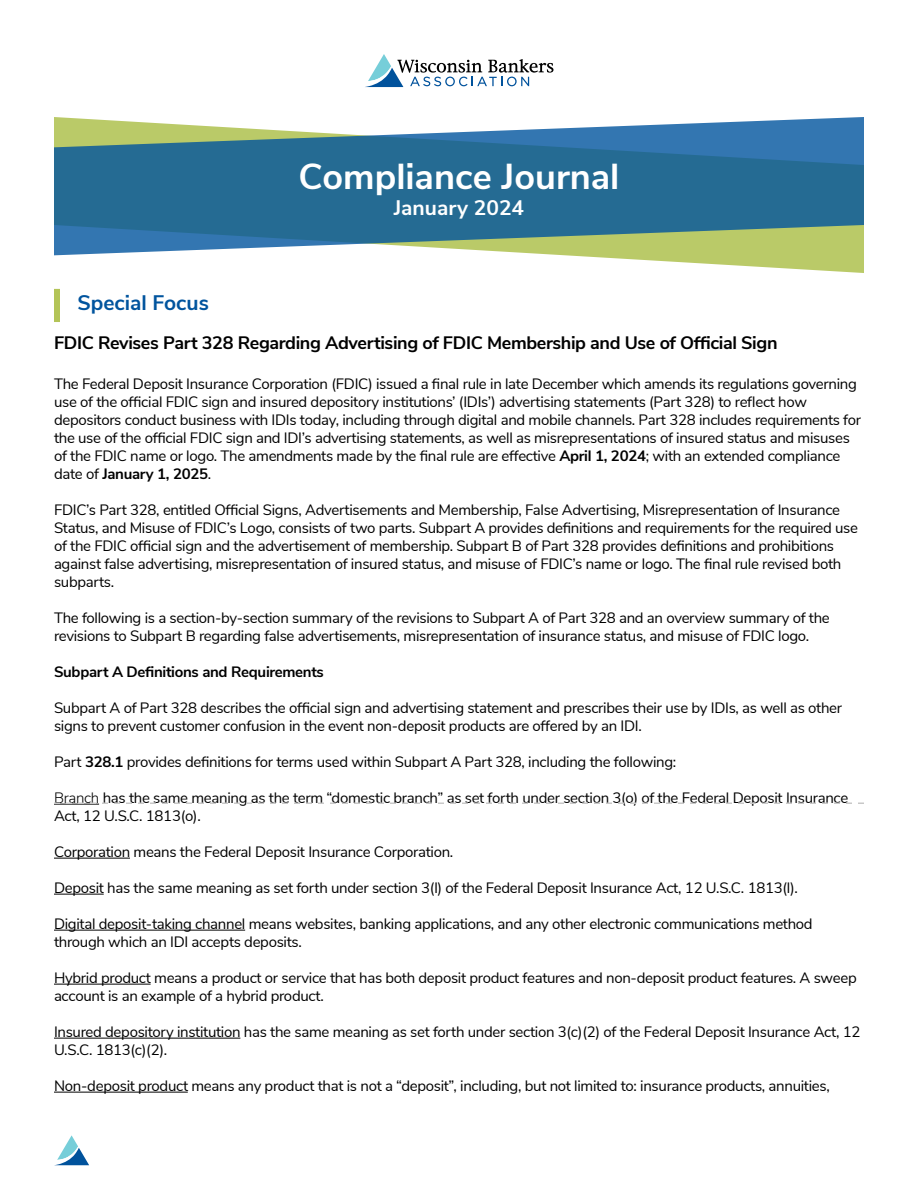
<style>
.page{position:relative;width:918px;height:1188px;background:#fff}
.page>*{position:absolute;margin:0;border:0;box-sizing:border-box;transform-origin:0 0}
.t1{font:700 36px "Nunito Sans";color:#fff}
.t2{font:700 21px "Nunito Sans";color:#00549e}
.t3{font:700 21px "Nunito Sans";color:#fff}
.t4{font:700 18px "Nunito Sans";letter-spacing:-.02em;color:#000}
.t5{font:15px/18px "Nunito Sans";letter-spacing:-.02em;color:#000}
.t6{font:700 15px "Nunito Sans";letter-spacing:-.02em;color:#000}
.s1{font-weight:700}
.s2{font-weight:300}
</style>
<div class="page">
<svg style="left:365px;top:54px;width:189px;height:33px"></svg>
<svg style="left:56px;top:1135px;width:33px;height:30px"></svg>
<svg style="left:54px;top:255px;width:810px;height:18px"></svg>
<svg style="left:54px;top:117px;width:810px;height:138px;background:#4d869c"></svg>
<hr style="left:54px;top:804px;width:45px;height:1px;background:#000">
<hr style="left:54px;top:858px;width:76px;height:1px;background:#000">
<hr style="left:54px;top:894px;width:50px;height:1px;background:#000">
<hr style="left:54px;top:930px;width:191px;height:1px;background:#000">
<hr style="left:54px;top:984px;width:97px;height:1px;background:#000">
<hr style="left:54px;top:1038px;width:186px;height:1px;background:#000">
<hr style="left:54px;top:1092px;width:134px;height:1px;background:#000">
<div style="left:54px;top:289px;width:6px;height:33px;background:#b3c457"></div>
<svg style="left:54px;top:802px;width:810px;height:2px"></svg>
<h2 class="t2" style="left:77px;top:287px;width:133px">Special Focus</h2>
<h1 class="t1" style="left:299px;top:151px;width:322px">Compliance Journal</h1>
<h2 class="t3" style="left:394px;top:192px;width:132px">January 2024</h2>
<p class="t4" style="left:54px;top:330px;width:725px">FDIC Revises Part 328 Regarding Advertising of FDIC Membership and Use of Official Sign</p>
<p class="t5" style="left:54px;top:374px;width:809px">The Federal Deposit Insurance Corporation (FDIC) issued a final rule in late December which amends its regulations governing use of the official FDIC sign and insured depository institutions’ (IDIs’) advertising statements (Part 328) to reflect how depositors conduct business with IDIs today, including through digital and mobile channels. Part 328 includes requirements for the use of the official FDIC sign and IDI’s advertising statements, as well as misrepresentations of insured status and misuses of the FDIC name or logo. The amendments made by the final rule are effective <span class="s1">April 1, 2024</span>; with an extended compliance date of <span class="s1">January 1, 2025</span>.</p>
<p class="t5" style="left:54px;top:500px;width:806px">FDIC’s Part 328, entitled Official Signs, Advertisements and Membership, False Advertising, Misrepresentation of Insurance Status, and Misuse of FDIC’s Logo, consists of two parts. Subpart A provides definitions and requirements for the required use of the FDIC official sign and the advertisement of membership. Subpart B of Part 328 provides definitions and prohibitions against false advertising, misrepresentation of insured status, and misuse of FDIC’s name or logo. The final rule revised both subparts.</p>
<p class="t5" style="left:54px;top:608px;width:777px">The following is a section-by-section summary of the revisions to Subpart A of Part 328 and an overview summary of the revisions to Subpart B regarding false advertisements, misrepresentation of insurance status, and misuse of FDIC logo.</p>
<p class="t6" style="left:54px;top:661px;width:271px">Subpart A Definitions and Requirements</p>
<p class="t5" style="left:54px;top:698px;width:790px">Subpart A of Part 328 describes the official sign and advertising statement and prescribes their use by IDIs, as well as other signs to prevent customer confusion in the event non-deposit products are offered by an IDI.</p>
<p class="t5" style="left:54px;top:752px;width:624px">Part <span class="s1">328.1</span> provides definitions for terms used within Subpart A Part 328, including the following:</p>
<p class="t5" style="left:54px;top:788px;width:796px"><span class="s2">Branch</span> has the same meaning as the term “domestic branch” as set forth under section 3(o) of the Federal Deposit Insurance<br>Act, 12 U.S.C. 1813(o).</p>
<p class="t5" style="left:54px;top:842px;width:401px">Corporation means the Federal Deposit Insurance Corporation.</p>
<p class="t5" style="left:54px;top:878px;width:745px">Deposit has the same meaning as set forth under section 3(l) of the Federal Deposit Insurance Act, 12 U.S.C. 1813(l).</p>
<p class="t5" style="left:54px;top:914px;width:760px">Digital deposit-taking channel means websites, banking applications, and any other electronic communications method through which an IDI accepts deposits.</p>
<p class="t5" style="left:54px;top:968px;width:804px">Hybrid product means a product or service that has both deposit product features and non-deposit product features. A sweep account is an example of a hybrid product.</p>
<p class="t5" style="left:54px;top:1022px;width:808px">Insured depository institution has the same meaning as set forth under section 3(c)(2) of the Federal Deposit Insurance Act, 12<br>U.S.C. 1813(c)(2).</p>
<p class="t5" style="left:54px;top:1076px;width:777px">Non-deposit product means any product that is not a “deposit”, including, but not limited to: insurance products, annuities,</p>
</div>
